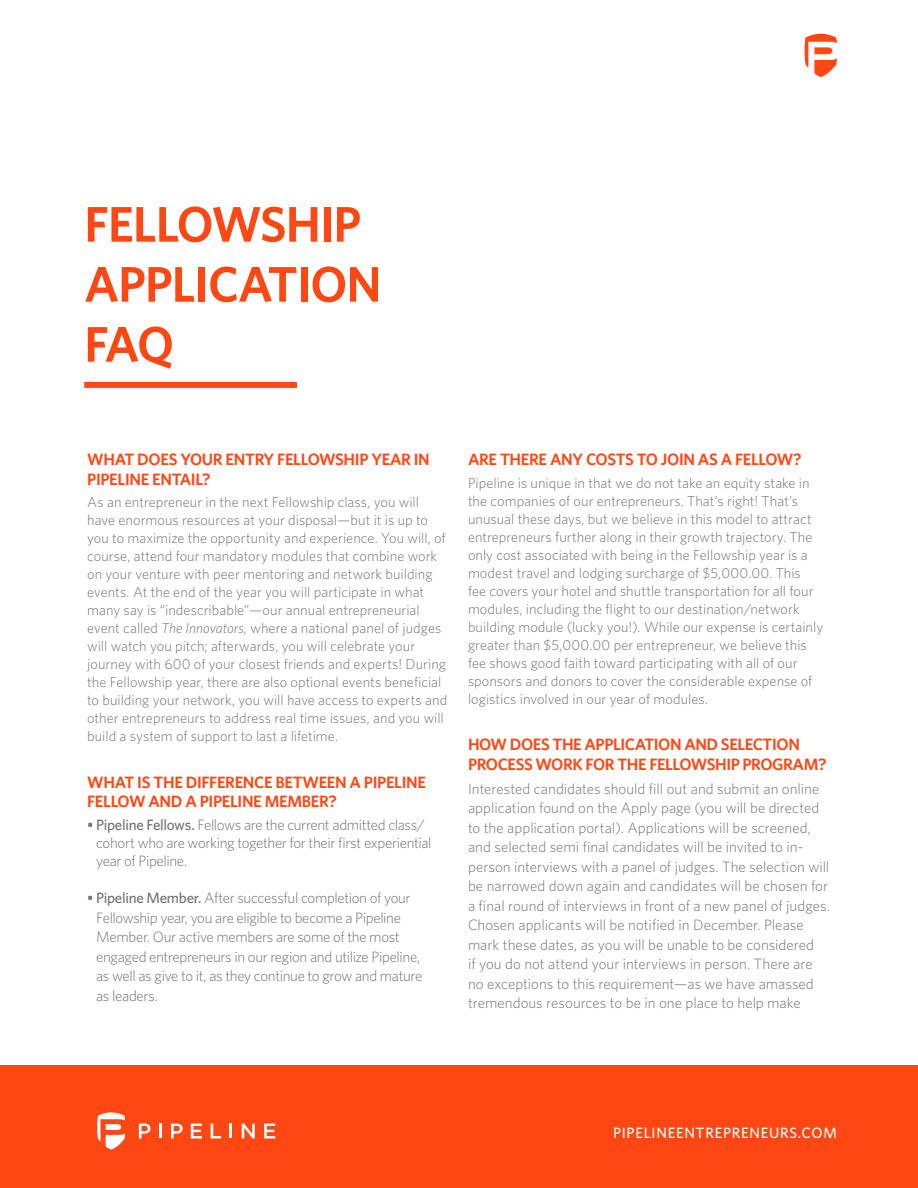
<style>
.page{position:relative;width:918px;height:1188px;background:#fff}
.page>*{position:absolute;margin:0;border:0;box-sizing:border-box;transform-origin:0 0}
.t1{font:600 50.1px/60px "Whitney";letter-spacing:-.02em;color:#ff4713}
.t2{font:600 16.5px/19.5px "Whitney";letter-spacing:-.02em;color:#ff4713}
.t3{font:300 15px/19.5px "Whitney";letter-spacing:-.005em;color:#707274}
.t4{font:300 15px/19.5px "Whitney";letter-spacing:-.025em;color:#707274}
.t5{font:500 15px "Whitney";letter-spacing:.05em;color:#fff}
.t6{font:300 14.4px/18px "Whitney";color:#707274}
.s1{font-style:italic}
.s2{font-weight:500}
</style>
<div class="page">
<svg style="left:804px;top:34px;width:33px;height:43px"></svg>
<div style="left:0;top:1065px;width:918px;height:123px;background:#ff4713"></div>
<svg style="left:139px;top:1124px;width:11px;height:14px"></svg>
<svg style="left:159px;top:1124px;width:2px;height:14px"></svg>
<svg style="left:171px;top:1124px;width:12px;height:14px"></svg>
<svg style="left:191px;top:1124px;width:11px;height:14px"></svg>
<svg style="left:211px;top:1124px;width:10px;height:14px"></svg>
<svg style="left:230px;top:1124px;width:2px;height:14px"></svg>
<svg style="left:242px;top:1124px;width:13px;height:14px"></svg>
<svg style="left:264px;top:1124px;width:11px;height:14px"></svg>
<svg style="left:97px;top:1112px;width:28px;height:38px"></svg>
<div style="left:84px;top:382px;width:213px;height:6px;background:#ff4713"></div>
<h1 class="t1" style="left:84px;top:193px;width:299px">FELLOWSHIP<br>APPLICATION<br>FAQ</h1>
<p class="t2" style="left:87px;top:449px;width:344px">WHAT DOES YOUR ENTRY FELLOWSHIP YEAR IN<br>PIPELINE ENTAIL?</p>
<p class="t6" style="left:87px;top:493px;width:362px">As an entrepreneur in the next Fellowship class, you will have enormous resources at your disposal—but it is up to you to maximize the opportunity and experience. You will, of course, attend four mandatory modules that combine work on your venture with peer mentoring and network building events. At the end of the year you will participate in what many say is “indescribable”—our annual entrepreneurial event called <span class="s1">The Innovators,</span> where a national panel of judges will watch you pitch; afterwards, you will celebrate your journey with 600 of your closest friends and experts! During the Fellowship year, there are also optional events beneficial to building your network, you will have access to experts and other entrepreneurs to address real time issues, and you will build a system of support to last a lifetime.</p>
<p class="t2" style="left:87px;top:772px;width:340px">WHAT IS THE DIFFERENCE BETWEEN A PIPELINE<br>FELLOW AND A PIPELINE MEMBER?</p>
<p class="t4" style="left:96px;top:815px;width:337px;line-height:18px;text-indent:-9px"><span class="s2">• Pipeline Fellows.</span> Fellows are the current admitted class/ cohort who are working together for their first experiential year of Pipeline.</p>
<p class="t4" style="left:96px;top:888px;width:328px;text-indent:-9px"><span class="s2">• Pipeline Member.</span> After successful completion of your Fellowship year, you are eligible to become a Pipeline Member. Our active members are some of the most engaged entrepreneurs in our region and utilize Pipeline, as well as give to it, as they continue to grow and mature as leaders.</p>
<p class="t2" style="left:468px;top:449px;width:335px">ARE THERE ANY COSTS TO JOIN AS A FELLOW?</p>
<p class="t6" style="left:468px;top:473px;width:357px">Pipeline is unique in that we do not take an equity stake in the companies of our entrepreneurs. That’s right! That’s unusual these days, but we believe in this model to attract entrepreneurs further along in their growth trajectory. The only cost associated with being in the Fellowship year is a modest travel and lodging surcharge of $5,000.00. This<br>fee covers your hotel and shuttle transportation for all four modules, including the flight to our destination/network building module (lucky you!). While our expense is certainly greater than $5,000.00 per entrepreneur, we believe this fee shows good faith toward participating with all of our sponsors and donors to cover the considerable expense of logistics involved in our year of modules.</p>
<p class="t2" style="left:468px;top:734px;width:360px">HOW DOES THE APPLICATION AND SELECTION<br>PROCESS WORK FOR THE FELLOWSHIP PROGRAM?</p>
<p class="t3" style="left:468px;top:778px;width:364px">Interested candidates should fill out and submit an online application found on the Apply page (you will be directed to the application portal). Applications will be screened, and selected semi final candidates will be invited to in&shy;person interviews with a panel of judges. The selection will be narrowed down again and candidates will be chosen for a final round of interviews in front of a new panel of judges.<br>Chosen applicants will be notified in December. Please mark these dates, as you will be unable to be considered<br>if you do not attend your interviews in person. There are no exceptions to this requirement—as we have amassed tremendous resources to be in one place to help make</p>
<p class="t5" style="left:613px;top:1123px;width:225px">PIPELINEENTREPRENEURS.COM</p>
</div>
